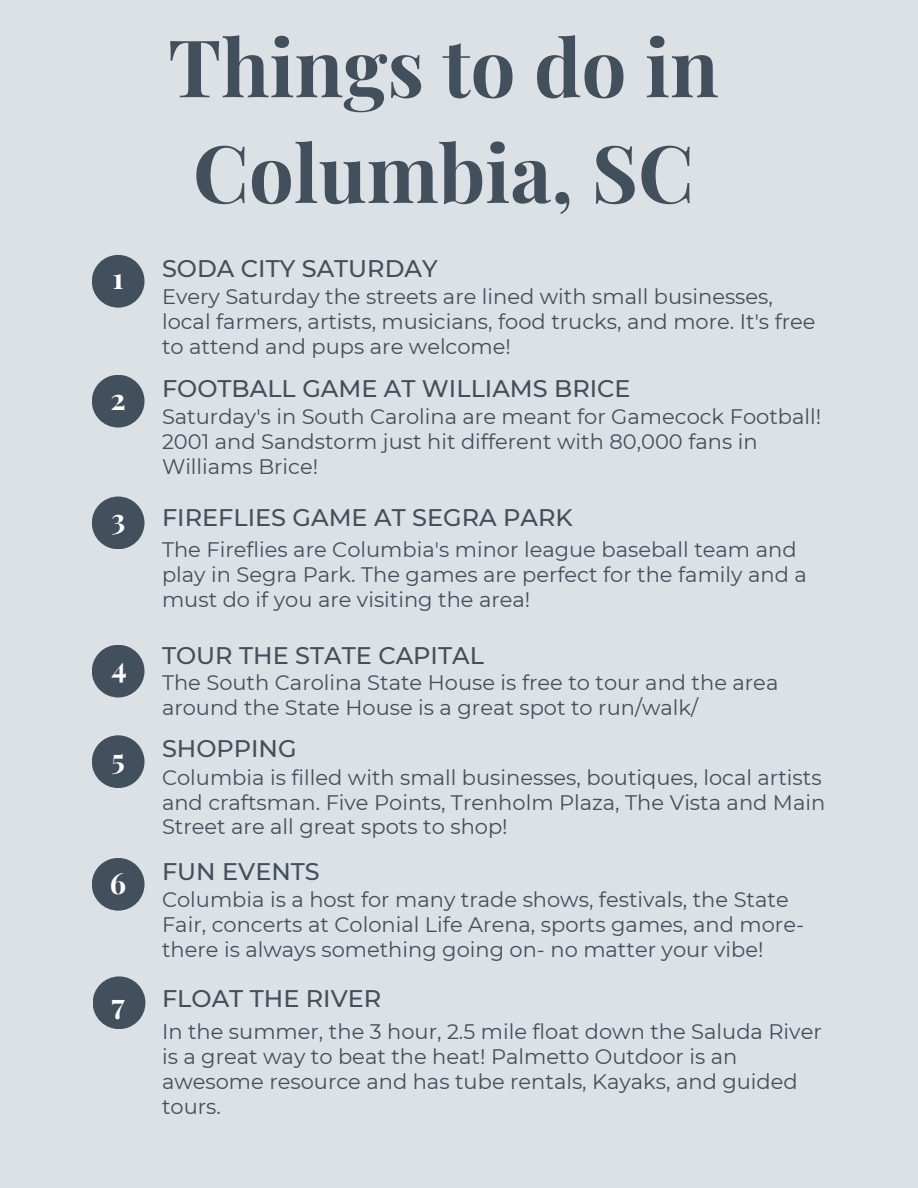
<style>
.page{position:relative;width:918px;height:1188px;background:#dce1e5}
.page>*{position:absolute;margin:0;border:0;box-sizing:border-box;transform-origin:0 0}
.t1{font:700 79.5px/105.8px "Playfair Display";color:#424f5c;text-align:center}
.t2{font:700 29.1px "Playfair Display";color:#fff}
.t3{font:500 24px "Montserrat";color:#424f5c}
.t4{font:21px/24.8px "Montserrat";color:#424f5c}
</style>
<div class="page">
<div style="left:92px;top:255px;width:53px;height:53px;background:#424f5c;border-radius:50%"></div>
<div style="left:92px;top:375px;width:53px;height:53px;background:#424f5c;border-radius:50%"></div>
<div style="left:92px;top:497px;width:53px;height:52px;background:#424f5c;border-radius:50%"></div>
<div style="left:92px;top:645px;width:53px;height:52px;background:#424f5c;border-radius:50%"></div>
<div style="left:92px;top:735px;width:53px;height:53px;background:#424f5c;border-radius:50%"></div>
<div style="left:92px;top:858px;width:53px;height:53px;background:#424f5c;border-radius:50%"></div>
<div style="left:93px;top:976px;width:52px;height:53px;background:#424f5c;border-radius:50%"></div>
<p class="t2" style="left:113px;top:258px;width:13px">1</p>
<p class="t2" style="left:111px;top:378px;width:17px">2</p>
<p class="t2" style="left:111px;top:498px;width:16px">3</p>
<p class="t2" style="left:111px;top:646px;width:17px">4</p>
<p class="t2" style="left:111px;top:738px;width:15px">5</p>
<p class="t2" style="left:110px;top:863px;width:18px">6</p>
<p class="t2" style="left:112px;top:983px;width:15px">7</p>
<p class="t1" style="left:168px;top:11px;width:552px">Things to do in<br>Columbia, SC</p>
<p class="t3" style="left:162px;top:254px;width:277px">SODA CITY SATURDAY</p>
<p class="t4" style="left:162px;top:284px;width:655px">Every Saturday the streets are lined with small businesses, local farmers, artists, musicians, food trucks, and more. It's free to attend and pups are welcome!</p>
<p class="t3" style="left:162px;top:374px;width:470px">FOOTBALL GAME AT WILLIAMS BRICE</p>
<p class="t4" style="left:162px;top:404px;width:661px">Saturday's in South Carolina are meant for Gamecock Football!<br>2001 and Sandstorm just hit different with 80,000 fans in<br>Williams Brice!</p>
<p class="t3" style="left:162px;top:503px;width:412px">FIREFLIES GAME AT SEGRA PARK</p>
<p class="t4" style="left:162px;top:537px;width:646px">The Fireflies are Columbia's minor league baseball team and play in Segra Park. The games are perfect for the family and a must do if you are visiting the area!</p>
<p class="t3" style="left:162px;top:641px;width:323px">TOUR THE STATE CAPITAL</p>
<p class="t4" style="left:162px;top:670px;width:618px">The South Carolina State House is free to tour and the area around the State House is a great spot to run/walk/</p>
<p class="t3" style="left:162px;top:734px;width:136px">SHOPPING</p>
<p class="t4" style="left:162px;top:765px;width:665px">Columbia is filled with small businesses, boutiques, local artists and craftsman. Five Points, Trenholm Plaza, The Vista and Main<br>Street are all great spots to shop!</p>
<p class="t3" style="left:162px;top:857px;width:159px">FUN EVENTS</p>
<p class="t4" style="left:162px;top:887px;width:644px">Columbia is a host for many trade shows, festivals, the State<br>Fair, concerts at Colonial Life Arena, sports games, and more&shy;there is always something going on- no matter your vibe!</p>
<p class="t3" style="left:162px;top:984px;width:221px">FLOAT THE RIVER</p>
<p class="t4" style="left:162px;top:1019px;width:661px">In the summer, the 3 hour, 2.5 mile float down the Saluda River is a great way to beat the heat! Palmetto Outdoor is an awesome resource and has tube rentals, Kayaks, and guided tours.</p>
</div>
